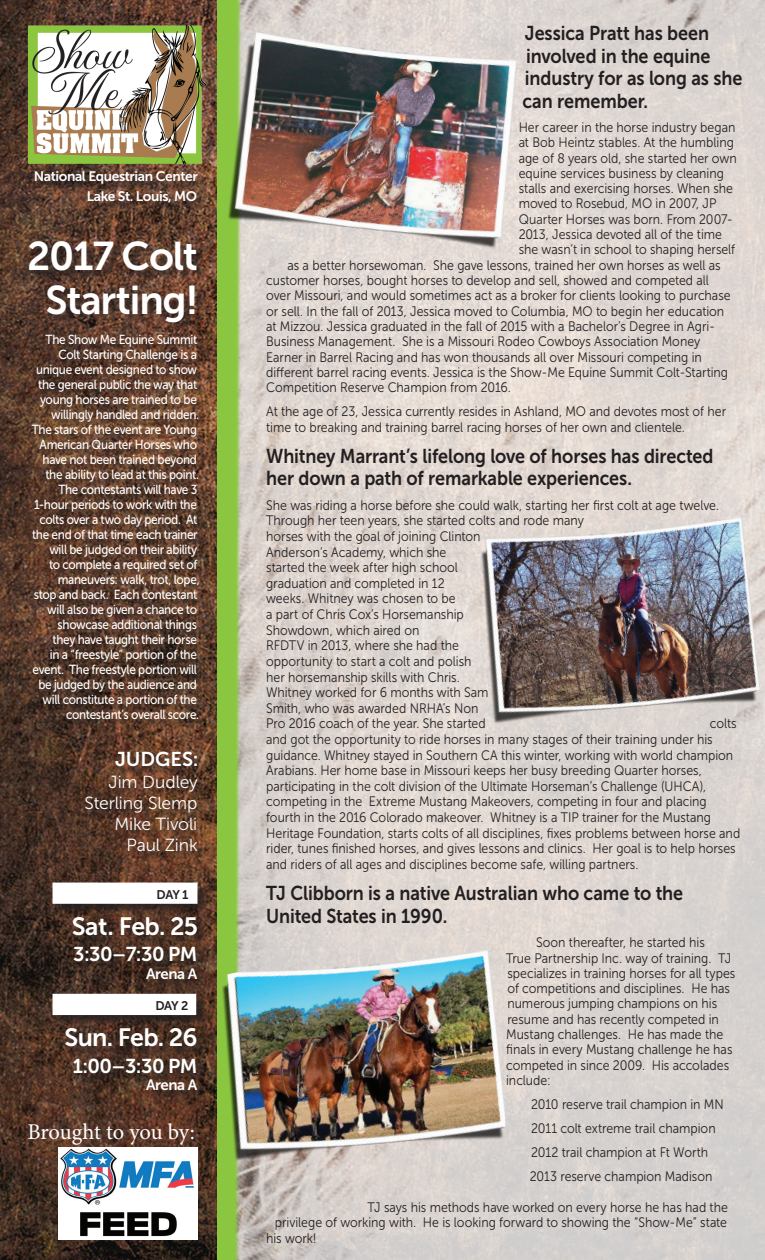
<style>
.page{position:relative;width:765px;height:1260px;background:#fff}
.page>*{position:absolute;margin:0;border:0;box-sizing:border-box;transform-origin:0 0}
.t1{font:40px/43.8px "Museo Sans 700";letter-spacing:-.03em;color:#fff;text-align:center}
.t2{font:25px "Museo Sans 700";letter-spacing:-.03em;color:#fff}
.t3{font:22.5px "Minion Pro";letter-spacing:-.01em;color:#fff}
.t4{font:20px/22.5px "Museo Sans 700";letter-spacing:-.005em;color:#231f20;scale:.9 1}
.t5{font:20px "Museo Sans 700";letter-spacing:-.03em;color:#fff}
.t6{font:17.5px/21.2px "Museo Sans 300";letter-spacing:-.005em;color:#fff;text-align:right}
.t7{font:15px "Museo Sans 700";letter-spacing:-.03em;color:#fff}
.t8{font:13.75px/15.6px "Museo Sans 300";color:#231f20;scale:.9 1}
.t9{font:13.75px/20px "Museo Sans 700";letter-spacing:-.03em;color:#fff;text-align:right}
.t10{font:13.12px/15px "Museo Sans 500";letter-spacing:-.025em;color:#fff;text-align:right;scale:.9 1}
.t11{font:12.5px "Museo Sans 700";letter-spacing:-.055em;color:#231f20}
</style>
<div class="page">
<img style="left:243px;top:0;width:522px;height:1260px">
<img style="left:0;top:0;width:218px;height:1260px">
<img style="left:29px;top:25px;width:176px;height:139px">
<div style="left:38px;top:173px;width:170px;height:40px;background:#231f20;opacity:.75"></div>
<img style="left:218px;top:0;width:25px;height:1260px">
<img style="left:451px;top:481px;width:314px;height:282px">
<img style="left:218px;top:4px;width:313px;height:264px">
<div style="left:31px;top:243px;width:178px;height:858px;background:#231f20;opacity:.75"></div>
<div style="left:52px;top:883px;width:146px;height:21px;background:#fff"></div>
<div style="left:52px;top:994px;width:144px;height:21px;background:#fff"></div>
<img style="left:59px;top:1148px;width:139px;height:91px">
<img style="left:190px;top:913px;width:318px;height:306px">
<p class="t9" style="left:34px;top:166px;width:165px">National Equestrian Center<br>Lake St. Louis, MO</p>
<h1 class="t1" style="left:27px;top:234px;width:173px">2017 Colt<br>Starting!</h1>
<p class="t10" style="left:32px;top:332px;width:188px">The Show Me Equine Summit<br>Colt Starting Challenge is a unique event designed to show the general public the way that young horses are trained to be willingly handled and ridden.<br>The stars of the event are Young<br>American Quarter Horses who have not been trained beyond the ability to lead at this point.<br>The contestants will have 3<br>1-hour periods to work with the colts over a two day period. At the end of that time each trainer will be judged on their ability<br>to complete a required set of maneuvers: walk, trot, lope, stop and back. Each contestant will also be given a chance to showcase additional things<br>they have taught their horse<br>in a “freestyle” portion of the event. The freestyle portion will be judged by the audience and will constitute a portion of the contestant’s overall score.</p>
<h3 class="t5" style="left:115px;top:748px;width:85px">JUDGES:</h3>
<p class="t6" style="left:85px;top:771px;width:115px">Jim Dudley<br>Sterling Slemp<br>Mike Tivoli<br>Paul Zink</p>
<p class="t11" style="left:157px;top:888px;width:34px">DAY 1</p>
<h2 class="t2" style="left:72px;top:913px;width:128px">Sat. Feb. 25</h2>
<h3 class="t5" style="left:73px;top:943px;width:126px">3:30–7:30 PM</h3>
<p class="t7" style="left:146px;top:965px;width:53px">Arena A</p>
<p class="t11" style="left:156px;top:999px;width:34px">DAY 2</p>
<h2 class="t2" style="left:65px;top:1024px;width:135px">Sun. Feb. 26</h2>
<h3 class="t5" style="left:73px;top:1055px;width:126px">1:00–3:30 PM</h3>
<p class="t7" style="left:146px;top:1077px;width:53px">Arena A</p>
<h3 class="t3" style="left:28px;top:1117px;width:169px">Brought to you by:</h3>
<h3 class="t4" style="left:522px;top:22px;width:246px">Jessica Pratt has been involved in the equine industry for as long as she can remember.</h3>
<p class="t8" style="left:519px;top:119px;width:242px">Her career in the horse industry began</p>
<p class="t8" style="left:519px;top:135px;width:241px">at Bob Heintz stables. At the humbling</p>
<p class="t8" style="left:519px;top:150px;width:244px">age of 8 years old, she started her own</p>
<p class="t8" style="left:519px;top:165px;width:230px">equine services business by cleaning</p>
<p class="t8" style="left:519px;top:181px;width:240px">stalls and exercising horses. When she</p>
<p class="t8" style="left:519px;top:196px;width:221px">moved to Rosebud, MO in 2007, JP</p>
<p class="t8" style="left:519px;top:211px;width:240px">Quarter Horses was born. From 2007-</p>
<p class="t8" style="left:519px;top:227px;width:227px">2013, Jessica devoted all of the time</p>
<p class="t8" style="left:519px;top:242px;width:242px">she wasn’t in school to shaping herself</p>
<p class="t8" style="left:287px;top:257px;width:483px">as a better horsewoman. She gave lessons, trained her own horses as well as</p>
<p class="t8" style="left:266px;top:273px;width:494px">customer horses, bought horses to develop and sell, showed and competed all</p>
<p class="t8" style="left:266px;top:288px;width:518px">over Missouri, and would sometimes act as a broker for clients looking to purchase</p>
<p class="t8" style="left:266px;top:303px;width:510px">or sell. In the fall of 2013, Jessica moved to Columbia, MO to begin her education</p>
<p class="t8" style="left:266px;top:319px;width:500px">at Mizzou. Jessica graduated in the fall of 2015 with a Bachelor’s Degree in Agri-</p>
<p class="t8" style="left:266px;top:334px;width:484px">Business Management. She is a Missouri Rodeo Cowboys Association Money</p>
<p class="t8" style="left:266px;top:349px;width:486px">Earner in Barrel Racing and has won thousands all over Missouri competing in</p>
<p class="t8" style="left:266px;top:365px;width:515px">different barrel racing events. Jessica is the Show-Me Equine Summit Colt-Starting</p>
<p class="t8" style="left:266px;top:380px;width:273px">Competition Reserve Champion from 2016.</p>
<p class="t8" style="left:266px;top:404px;width:513px">At the age of 23, Jessica currently resides in Ashland, MO and devotes most of her time to breaking and training barrel racing horses of her own and clientele.</p>
<h3 class="t4" style="left:266px;top:445px;width:499px">Whitney Marrant’s lifelong love of horses has directed her down a path of remarkable experiences.</h3>
<p class="t8" style="left:266px;top:497px;width:505px">She was riding a horse before she could walk, starting her first colt at age twelve.<br>Through her teen years, she started colts and rode many<br>horses with the goal of joining Clinton<br>Anderson’s Academy, which she<br>started the week after high school<br>graduation and completed in 12<br>weeks. Whitney was chosen to be<br>a part of Chris Cox’s Horsemanship<br>Showdown, which aired on<br>RFDTV in 2013, where she had the<br>opportunity to start a colt and polish<br>her horsemanship skills with Chris.<br>Whitney worked for 6 months with Sam<br>Smith, who was awarded NRHA’s Non<br>Pro 2016 coach of the year. She started</p>
<p class="t8" style="left:266px;top:716px;width:528px;text-indent:444px">colts and got the opportunity to ride horses in many stages of their training under his guidance. Whitney stayed in Southern CA this winter, working with world champion Arabians. Her home base in Missouri keeps her busy breeding Quarter horses, participating in the colt division of the Ultimate Horseman’s Challenge (UHCA), competing in the Extreme Mustang Makeovers, competing in four and placing fourth in the 2016 Colorado makeover. Whitney is a TIP trainer for the Mustang Heritage Foundation, starts colts of all disciplines, fixes problems between horse and rider, tunes finished horses, and gives lessons and clinics. Her goal is to help horses and riders of all ages and disciplines become safe, willing partners.</p>
<h3 class="t4" style="left:266px;top:882px;width:465px">TJ Clibborn is a native Australian who came to the<br>United States in 1990.</h3>
<p class="t8" style="left:506px;top:935px;width:256px;text-indent:30px">Soon thereafter, he started his<br>True Partnership Inc. way of training. TJ specializes in training horses for all types of competitions and disciplines. He has numerous jumping champions on his resume and has recently competed in Mustang challenges. He has made the finals in every Mustang challenge he has competed in since 2009. His accolades include:</p>
<p class="t8" style="left:530px;top:1092px;width:217px;line-height:24.1px">2010 reserve trail champion in MN<br>2011 colt extreme trail champion<br>2012 trail champion at Ft Worth<br>2013 reserve champion Madison</p>
<p class="t8" style="left:367px;top:1199px;width:402px">TJ says his methods have worked on every horse he has had the</p>
<p class="t8" style="left:275px;top:1215px;width:504px">privilege of working with. He is looking forward to showing the “Show-Me” state</p>
<p class="t8" style="left:266px;top:1230px;width:58px">his work!</p>
</div>
